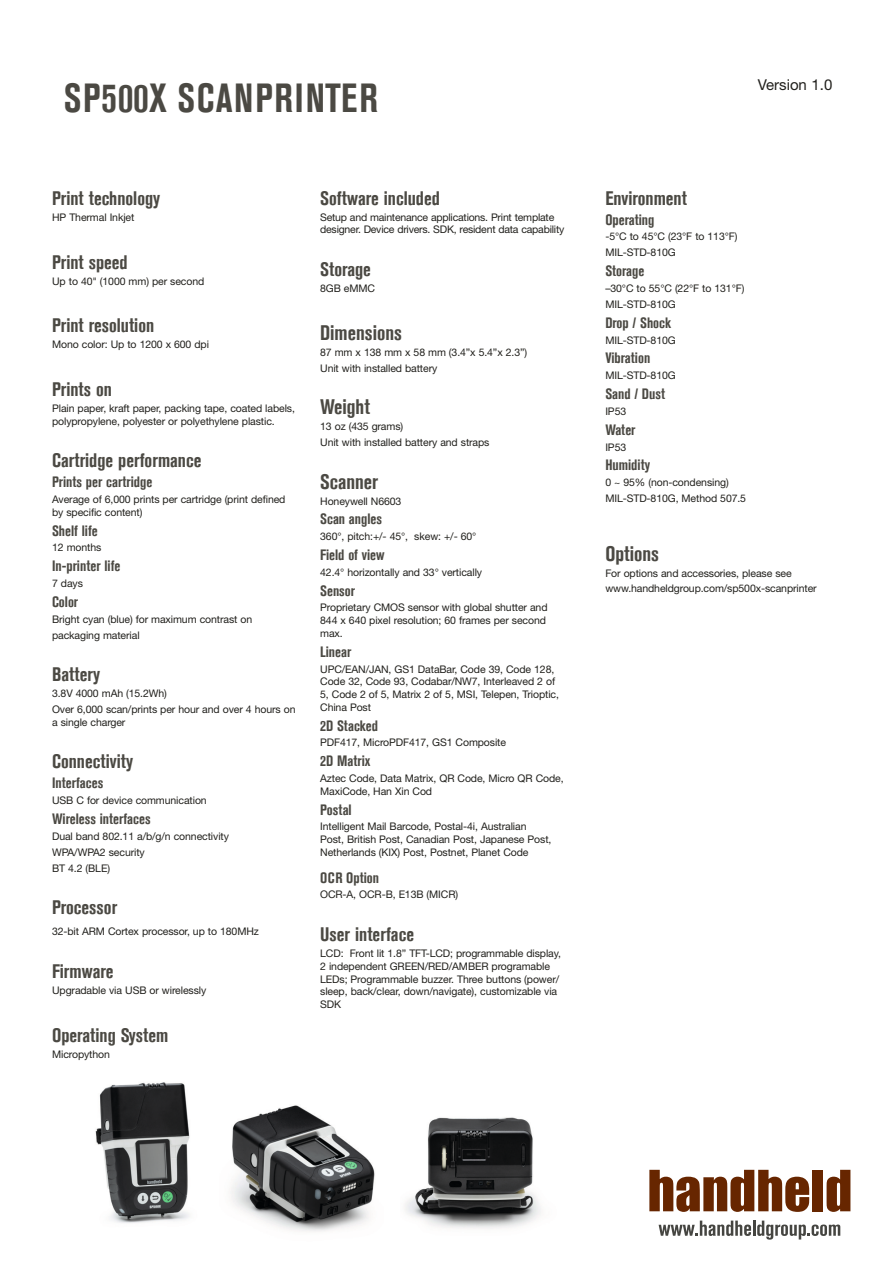
<style>
.page{position:relative;width:893px;height:1263px;background:#fff}
.page>*{position:absolute;margin:0;border:0;box-sizing:border-box;transform-origin:0 0}
.t1{font:700 condensed 40.5px "Akzidenz Grotesk Std";letter-spacing:.035em;color:#4b4943;scale:.95 1}
.t2{font:700 condensed 21px "Akzidenz Grotesk Std";color:#4b4943}
.t3{font:700 condensed 19.5px "Akzidenz Grotesk Std";color:#4b4943}
.t4{font:700 condensed 15px "Akzidenz Grotesk Std";color:#4b4943}
.t5{font:15px "Helvetica Neue LT Std";color:#21201c}
.t6{font:10.5px/12.8px "Helvetica Neue LT Std";letter-spacing:-.01em;color:#21201c}
</style>
<div class="page">
<svg style="left:649px;top:1170px;width:160px;height:42px"></svg>
<div style="left:813px;top:1170px;width:10px;height:41px;background:#672600"></div>
<svg style="left:827px;top:1170px;width:23px;height:42px"></svg>
<svg style="left:659px;top:1220px;width:181px;height:19px"></svg>
<img style="left:95px;top:1082px;width:95px;height:141px">
<img style="left:231px;top:1105px;width:144px;height:127px">
<img style="left:405px;top:1117px;width:136px;height:112px">
<h1 class="t1" style="left:64px;top:75px;width:332px">SP500X SCANPRINTER</h1>
<h3 class="t5" style="left:758px;top:76px;width:76px">Version 1.0</h3>
<h3 class="t3" style="left:52px;top:187px;width:110px">Print technology</h3>
<p class="t6" style="left:52px;top:210px;width:84px">HP Thermal Inkjet</p>
<h3 class="t3" style="left:52px;top:251px;width:77px">Print speed</h3>
<p class="t6" style="left:52px;top:274px;width:154px">Up to 40" (1000 mm) per second</p>
<h3 class="t3" style="left:52px;top:314px;width:104px">Print resolution</h3>
<p class="t6" style="left:52px;top:338px;width:158px">Mono color: Up to 1200 x 600 dpi</p>
<h3 class="t3" style="left:52px;top:378px;width:61px">Prints on</h3>
<p class="t6" style="left:52px;top:402px;width:244px">Plain paper, kraft paper, packing tape, coated labels, polypropylene, polyester or polyethylene plastic.</p>
<h3 class="t3" style="left:52px;top:449px;width:151px">Cartridge performance</h3>
<h3 class="t4" style="left:52px;top:473px;width:102px">Prints per cartridge</h3>
<p class="t6" style="left:52px;top:493px;width:235px">Average of 6,000 prints per cartridge (print defined by specific content)</p>
<h3 class="t4" style="left:52px;top:522px;width:47px">Shelf life</h3>
<p class="t6" style="left:52px;top:541px;width:51px">12 months</p>
<h3 class="t4" style="left:52px;top:557px;width:70px">In-printer life</h3>
<p class="t6" style="left:52px;top:577px;width:32px">7 days</p>
<h3 class="t4" style="left:52px;top:593px;width:28px">Color</h3>
<p class="t6" style="left:52px;top:611px;width:202px;line-height:15.9px">Bright cyan (blue) for maximum contrast on packaging material</p>
<h3 class="t3" style="left:52px;top:663px;width:49px">Battery</h3>
<p class="t6" style="left:52px;top:685px;width:245px;line-height:15.9px">3.8V 4000 mAh (15.2Wh)<br>Over 6,000 scan/prints per hour and over 4 hours on</p>
<p class="t6" style="left:52px;top:716px;width:75px">a single charger</p>
<h3 class="t3" style="left:52px;top:750px;width:83px">Connectivity</h3>
<h3 class="t4" style="left:52px;top:774px;width:53px">Interfaces</h3>
<p class="t6" style="left:52px;top:794px;width:156px">USB C for device communication</p>
<h3 class="t4" style="left:52px;top:810px;width:100px">Wireless interfaces</h3>
<p class="t6" style="left:52px;top:828px;width:178px;line-height:15.9px">Dual band 802.11 a/b/g/n connectivity<br>WPA/WPA2 security<br>BT 4.2 (BLE)</p>
<h3 class="t3" style="left:52px;top:896px;width:67px">Processor</h3>
<p class="t6" style="left:52px;top:925px;width:208px">32-bit ARM Cortex processor, up to 180MHz</p>
<h3 class="t3" style="left:52px;top:960px;width:63px">Firmware</h3>
<p class="t6" style="left:52px;top:984px;width:156px">Upgradable via USB or wirelessly</p>
<h3 class="t3" style="left:52px;top:1024px;width:118px">Operating System</h3>
<p class="t6" style="left:52px;top:1047px;width:59px">Micropython</p>
<h3 class="t3" style="left:320px;top:187px;width:121px">Software included</h3>
<p class="t6" style="left:320px;top:210px;width:246px">Setup and maintenance applications. Print template designer. Device drivers. SDK, resident data capability</p>
<h3 class="t3" style="left:320px;top:258px;width:52px">Storage</h3>
<p class="t6" style="left:320px;top:282px;width:56px">8GB eMMC</p>
<h2 class="t2" style="left:320px;top:320px;width:83px">Dimensions</h2>
<p class="t6" style="left:320px;top:344px;width:208px;line-height:15.9px">87 mm x 138 mm x 58 mm (3.4”x 5.4”x 2.3”)<br>Unit with installed battery</p>
<h2 class="t2" style="left:320px;top:395px;width:51px">Weight</h2>
<p class="t6" style="left:320px;top:418px;width:171px;line-height:15.9px">13 oz (435 grams)<br>Unit with installed battery and straps</p>
<h2 class="t2" style="left:320px;top:469px;width:60px">Scanner</h2>
<p class="t6" style="left:320px;top:494px;width:83px">Honeywell N6603</p>
<h3 class="t4" style="left:320px;top:510px;width:63px">Scan angles</h3>
<p class="t6" style="left:320px;top:530px;width:158px">360°, pitch:+/- 45°, skew: +/- 60°</p>
<h3 class="t4" style="left:320px;top:546px;width:66px">Field of view</h3>
<p class="t6" style="left:320px;top:565px;width:163px">42.4° horizontally and 33° vertically</p>
<h3 class="t4" style="left:320px;top:582px;width:37px">Sensor</h3>
<p class="t6" style="left:320px;top:601px;width:229px">Proprietary CMOS sensor with global shutter and<br>844 x 640 pixel resolution; 60 frames per second max.</p>
<h3 class="t4" style="left:320px;top:643px;width:33px">Linear</h3>
<p class="t6" style="left:320px;top:662px;width:240px">UPC/EAN/JAN, GS1 DataBar, Code 39, Code 128, Code 32, Code 93, Codabar/NW7, Interleaved 2 of 5, Code 2 of 5, Matrix 2 of 5, MSI, Telepen, Trioptic, China Post</p>
<h3 class="t4" style="left:320px;top:717px;width:59px">2D Stacked</h3>
<p class="t6" style="left:320px;top:736px;width:187px">PDF417, MicroPDF417, GS1 Composite</p>
<h3 class="t4" style="left:320px;top:752px;width:52px">2D Matrix</h3>
<p class="t6" style="left:320px;top:772px;width:245px">Aztec Code, Data Matrix, QR Code, Micro QR Code,<br>MaxiCode, Han Xin Cod</p>
<h3 class="t4" style="left:320px;top:801px;width:33px">Postal</h3>
<p class="t6" style="left:320px;top:820px;width:233px">Intelligent Mail Barcode, Postal-4i, Australian<br>Post, British Post, Canadian Post, Japanese Post,<br>Netherlands (KIX) Post, Postnet, Planet Code</p>
<h3 class="t4" style="left:320px;top:869px;width:60px">OCR Option</h3>
<p class="t6" style="left:320px;top:888px;width:139px">OCR-A, OCR-B, E13B (MICR)</p>
<h3 class="t3" style="left:320px;top:923px;width:95px">User interface</h3>
<p class="t6" style="left:320px;top:947px;width:242px">LCD: Front lit 1.8” TFT-LCD; programmable display, 2 independent GREEN/RED/AMBER programable LEDs; Programmable buzzer. Three buttons (power/ sleep, back/clear, down/navigate), customizable via SDK</p>
<h3 class="t3" style="left:605px;top:187px;width:83px">Environment</h3>
<h3 class="t4" style="left:605px;top:211px;width:51px">Operating</h3>
<p class="t6" style="left:605px;top:229px;width:134px;line-height:15.9px">-5°C to 45°C (23°F to 113°F)<br>MIL-STD-810G</p>
<h3 class="t4" style="left:605px;top:262px;width:41px">Storage</h3>
<p class="t6" style="left:605px;top:280px;width:141px;line-height:15.9px">–30°C to 55°C (22°F to 131°F)<br>MIL-STD-810G</p>
<h3 class="t4" style="left:605px;top:314px;width:67px">Drop / Shock</h3>
<p class="t6" style="left:605px;top:333px;width:72px">MIL-STD-810G</p>
<h3 class="t4" style="left:605px;top:349px;width:46px">Vibration</h3>
<p class="t6" style="left:605px;top:369px;width:72px">MIL-STD-810G</p>
<h3 class="t4" style="left:605px;top:385px;width:61px">Sand / Dust</h3>
<p class="t6" style="left:605px;top:405px;width:22px">IP53</p>
<h3 class="t4" style="left:605px;top:421px;width:32px">Water</h3>
<p class="t6" style="left:605px;top:440px;width:22px">IP53</p>
<h3 class="t4" style="left:605px;top:456px;width:46px">Humidity</h3>
<p class="t6" style="left:605px;top:474px;width:142px;line-height:15.9px">0 ~ 95% (non-condensing)<br>MIL-STD-810G, Method 507.5</p>
<h2 class="t2" style="left:605px;top:541px;width:55px">Options</h2>
<p class="t6" style="left:605px;top:565px;width:213px;line-height:15.9px">For options and accessories, please see www.handheldgroup.com/sp500x-scanprinter</p>
</div>
